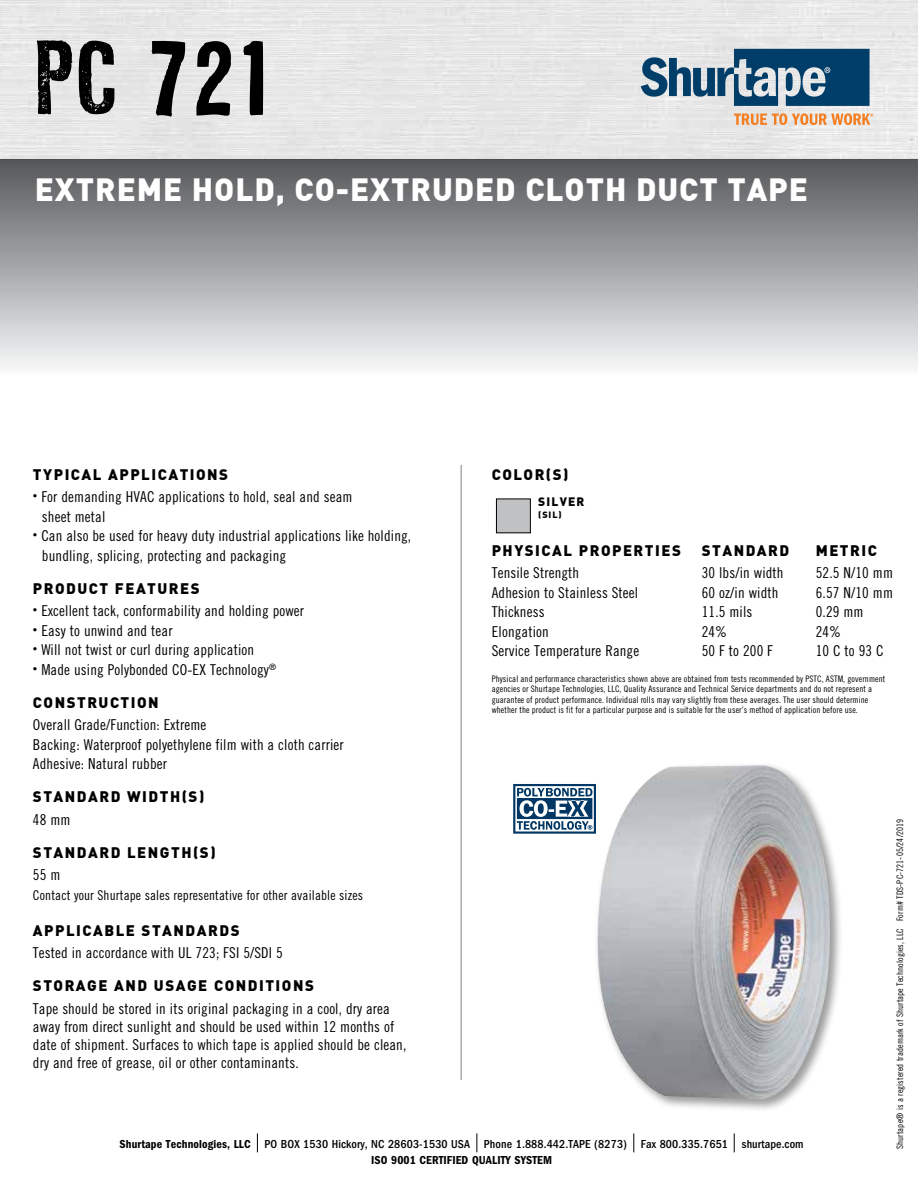
<style>
.page{position:relative;width:918px;height:1188px;background:#fff}
.page>*{position:absolute;margin:0;border:0;box-sizing:border-box;transform-origin:0 0}
.t1{font:93px "LL Rubber Grotesquecleaned";color:#000}
.t2{font:900 31.5px "DIN";letter-spacing:.03em;color:#fff}
.t3{font:15px/19.5px "Trade Gothic Cond Eighteen";letter-spacing:.01em;color:#000}
.t4{font:900 15px "DIN";letter-spacing:.1em;color:#000}
.t5{font:13.5px "Trade Gothic Cond Eighteen";letter-spacing:.01em;color:#000}
.t6{font:500 condensed 12px/16.5px "Franklin Gothic";letter-spacing:.01em;color:#000;text-align:center}
.t7{font:900 12px "DIN";letter-spacing:.1em;color:#000}
.t8{font:9px/10.5px "Trade Gothic Cond Eighteen";letter-spacing:.01em;color:#000}
.t9{font:900 9px "DIN";color:#000}
.s1{font-weight:600}
</style>
<div class="page">
<img style="left:0;top:0;width:918px;height:160px">
<div style="left:0;top:160px;width:918px;height:283px;background:linear-gradient(to bottom,#5c5f62,#fff)"></div>
<hr style="left:461px;top:465px;width:1px;height:615px;background:#8c8f90">
<svg style="left:641px;top:49px;width:229px;height:57px"></svg>
<svg style="left:734px;top:113px;width:139px;height:12px"></svg>
<svg style="left:476px;top:1133px;width:1px;height:19px"></svg>
<svg style="left:257px;top:1133px;width:1px;height:19px"></svg>
<svg style="left:633px;top:1133px;width:1px;height:19px"></svg>
<svg style="left:734px;top:1133px;width:1px;height:19px"></svg>
<svg style="left:513px;top:784px;width:81px;height:50px"></svg>
<div style="left:496px;top:499px;width:34px;height:34px;background:#c0c1c2"></div>
<div style="left:496px;top:499px;width:35px;height:34px;border:1px solid #000"></div>
<div style="left:594px;top:762px;width:249px;height:350px;background:#000;opacity:.4"></div>
<img style="left:595px;top:765px;width:236px;height:336px">
<h1 class="t1" style="left:35px;top:23px;width:238px">PC 721</h1>
<h2 class="t2" style="left:35px;top:168px;width:775px">EXTREME HOLD, CO-EXTRUDED CLOTH DUCT TAPE</h2>
<p class="t4" style="left:492px;top:465px;width:78px">COLOR(S)</p>
<p class="t4" style="left:33px;top:464px;width:197px">TYPICAL APPLICATIONS</p>
<p class="t3" style="left:42px;top:487px;width:312px;text-indent:-9px"><sup>•</sup> For demanding HVAC applications to hold, seal and seam sheet metal</p>
<p class="t3" style="left:42px;top:526px;width:371px;text-indent:-9px"><sup>•</sup> Can also be used for heavy duty industrial applications like holding, bundling, splicing, protecting and packaging</p>
<p class="t4" style="left:33px;top:578px;width:168px">PRODUCT FEATURES</p>
<p class="t3" style="left:33px;top:601px;width:273px"><sup>•</sup> Excellent tack, conformability and holding power</p>
<p class="t3" style="left:33px;top:621px;width:141px"><sup>•</sup> Easy to unwind and tear</p>
<p class="t3" style="left:33px;top:640px;width:223px"><sup>•</sup> Will not twist or curl during application</p>
<p class="t3" style="left:33px;top:660px;width:245px"><sup>•</sup> Made using Polybonded CO-EX Technology<sup>®</sup></p>
<p class="t4" style="left:33px;top:692px;width:127px">CONSTRUCTION</p>
<p class="t3" style="left:33px;top:715px;width:312px">Overall Grade/Function: Extreme<br>Backing: Waterproof polyethylene film with a cloth carrier<br>Adhesive: Natural rubber</p>
<p class="t4" style="left:33px;top:787px;width:173px">STANDARD WIDTH(S)</p>
<p class="t3" style="left:33px;top:810px;width:39px">48 mm</p>
<p class="t4" style="left:33px;top:842px;width:184px">STANDARD LENGTH(S)</p>
<p class="t3" style="left:33px;top:865px;width:29px">55 m</p>
<p class="t5" style="left:33px;top:887px;width:332px">Contact your Shurtape sales representative for other available sizes</p>
<p class="t4" style="left:33px;top:920px;width:208px">APPLICABLE STANDARDS</p>
<p class="t3" style="left:33px;top:943px;width:251px">Tested in accordance with UL 723; FSI 5/SDI 5</p>
<p class="t4" style="left:33px;top:976px;width:282px">STORAGE AND USAGE CONDITIONS</p>
<p class="t3" style="left:33px;top:999px;width:375px;line-height:18px">Tape should be stored in its original packaging in a cool, dry area away from direct sunlight and should be used within 12 months of date of shipment. Surfaces to which tape is applied should be clean, dry and free of grease, oil or other contaminants.</p>
<p class="t7" style="left:538px;top:494px;width:48px">SILVER</p>
<p class="t9" style="left:538px;top:509px;width:25px">(SIL)</p>
<p class="t4" style="left:492px;top:540px;width:191px">PHYSICAL PROPERTIES</p>
<p class="t4" style="left:702px;top:540px;width:89px">STANDARD</p>
<p class="t4" style="left:816px;top:540px;width:63px">METRIC</p>
<p class="t3" style="left:492px;top:563px;width:89px">Tensile Strength</p>
<p class="t3" style="left:702px;top:563px;width:83px">30 lbs/in width</p>
<p class="t3" style="left:816px;top:563px;width:79px">52.5 N/10 mm</p>
<p class="t3" style="left:492px;top:583px;width:148px">Adhesion to Stainless Steel</p>
<p class="t3" style="left:702px;top:583px;width:78px">60 oz/in width</p>
<p class="t3" style="left:816px;top:583px;width:79px">6.57 N/10 mm</p>
<p class="t3" style="left:492px;top:602px;width:54px">Thickness</p>
<p class="t3" style="left:702px;top:602px;width:52px">11.5 mils</p>
<p class="t3" style="left:816px;top:602px;width:49px">0.29 mm</p>
<p class="t3" style="left:492px;top:622px;width:59px">Elongation</p>
<p class="t3" style="left:702px;top:622px;width:27px">24%</p>
<p class="t3" style="left:816px;top:622px;width:27px">24%</p>
<p class="t3" style="left:492px;top:641px;width:149px">Service Temperature Range</p>
<p class="t3" style="left:702px;top:641px;width:73px">50 F to 200 F</p>
<p class="t3" style="left:816px;top:641px;width:69px">10 C to 93 C</p>
<p class="t8" style="left:492px;top:673px;width:395px">Physical and performance characteristics shown above are obtained from tests recommended by PSTC, ASTM, government agencies or Shurtape Technologies, LLC, Quality Assurance and Technical Service departments and do not represent a guarantee of product performance. Individual rolls may vary slightly from these averages. The user should determine whether the product is fit for a particular purpose and is suitable for the user’s method of application before use.</p>
<p class="t8" style="left:895px;top:1149px;width:332px;rotate:-90deg">Shurtape® is a registered trademark of Shurtape Technologies, LLC Form# TDS-PC-721-05/24/2019</p>
<p class="t6" style="left:120px;top:1135px;width:686px"><span class="s1">Shurtape Technologies, LLC</span> PO BOX 1530 Hickory, NC 28603-1530 USA Phone 1.888.442.TAPE (8273) Fax 800.335.7651 shurtape.com<br><span class="s1">ISO 9001 CERTIFIED QUALITY SYSTEM</span></p>
</div>
